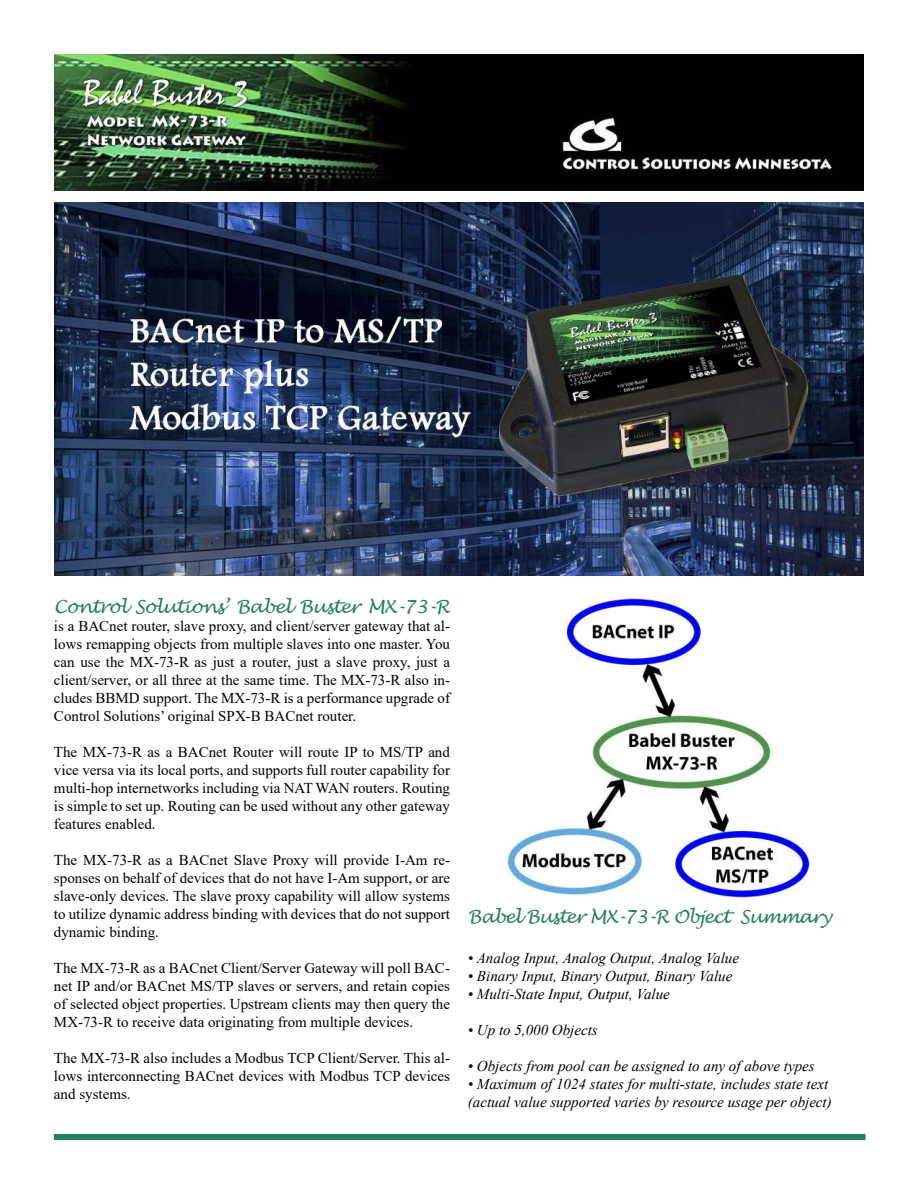
<style>
.page{position:relative;width:918px;height:1188px;background:#fff}
.page>*{position:absolute;margin:0;border:0;box-sizing:border-box;transform-origin:0 0}
.t1{font:italic 18px "Lucida Handwriting";letter-spacing:-.04em;color:#238159}
.t2{font:15px/18px "Times New Roman";color:#000;text-align:justify}
.t3{font:italic 15px/18px "Times New Roman";color:#000}
</style>
<div class="page">
<div style="left:54px;top:1134px;width:811px;height:6px;background:#238159"></div>
<img style="left:54px;top:54px;width:810px;height:136px">
<img style="left:54px;top:203px;width:810px;height:373px">
<img style="left:507px;top:598px;width:303px;height:300px">
<p class="t1" style="left:54px;top:598px;width:398px">Control Solutions’ Babel Buster MX-73-R</p>
<p class="t2" style="left:54px;top:619px;width:398px">is a BACnet router, slave proxy, and client/server gateway that al&shy;lows remapping objects from multiple slaves into one master. You can use the MX-73-R as just a router, just a slave proxy, just a client/server, or all three at the same time. The MX-73-R also in&shy;cludes BBMD support. The MX-73-R is a performance upgrade of Control Solutions’ original SPX-B BACnet router.</p>
<p class="t2" style="left:54px;top:745px;width:398px">The MX-73-R as a BACnet Router will route IP to MS/TP and vice versa via its local ports, and supports full router capability for multi-hop internetworks including via NAT WAN routers. Routing is simple to set up. Routing can be used without any other gateway features enabled.</p>
<p class="t2" style="left:54px;top:853px;width:398px">The MX-73-R as a BACnet Slave Proxy will provide I-Am re&shy;sponses on behalf of devices that do not have I-Am support, or are slave-only devices. The slave proxy capability will allow systems to utilize dynamic address binding with devices that do not support dynamic binding.</p>
<p class="t2" style="left:54px;top:961px;width:398px">The MX-73-R as a BACnet Client/Server Gateway will poll BAC&shy;net IP and/or BACnet MS/TP slaves or servers, and retain copies of selected object properties. Upstream clients may then query the MX-73-R to receive data originating from multiple devices.</p>
<p class="t2" style="left:54px;top:1051px;width:398px">The MX-73-R also includes a Modbus TCP Client/Server. This al&shy;lows interconnecting BACnet devices with Modbus TCP devices and systems.</p>
<p class="t1" style="left:468px;top:908px;width:365px">Babel Buster MX-73-R Object Summary</p>
<p class="t3" style="left:468px;top:950px;width:273px">• Analog Input, Analog Output, Analog Value</p>
<p class="t3" style="left:468px;top:968px;width:266px">• Binary Input, Binary Output, Binary Value</p>
<p class="t3" style="left:468px;top:986px;width:203px">• Multi-State Input, Output, Value</p>
<p class="t3" style="left:468px;top:1022px;width:131px">• Up to 5,000 Objects</p>
<p class="t3" style="left:468px;top:1058px;width:348px">• Objects from pool can be assigned to any of above types</p>
<p class="t3" style="left:468px;top:1076px;width:365px">• Maximum of 1024 states for multi-state, includes state text (actual value supported varies by resource usage per object)</p>
</div>
